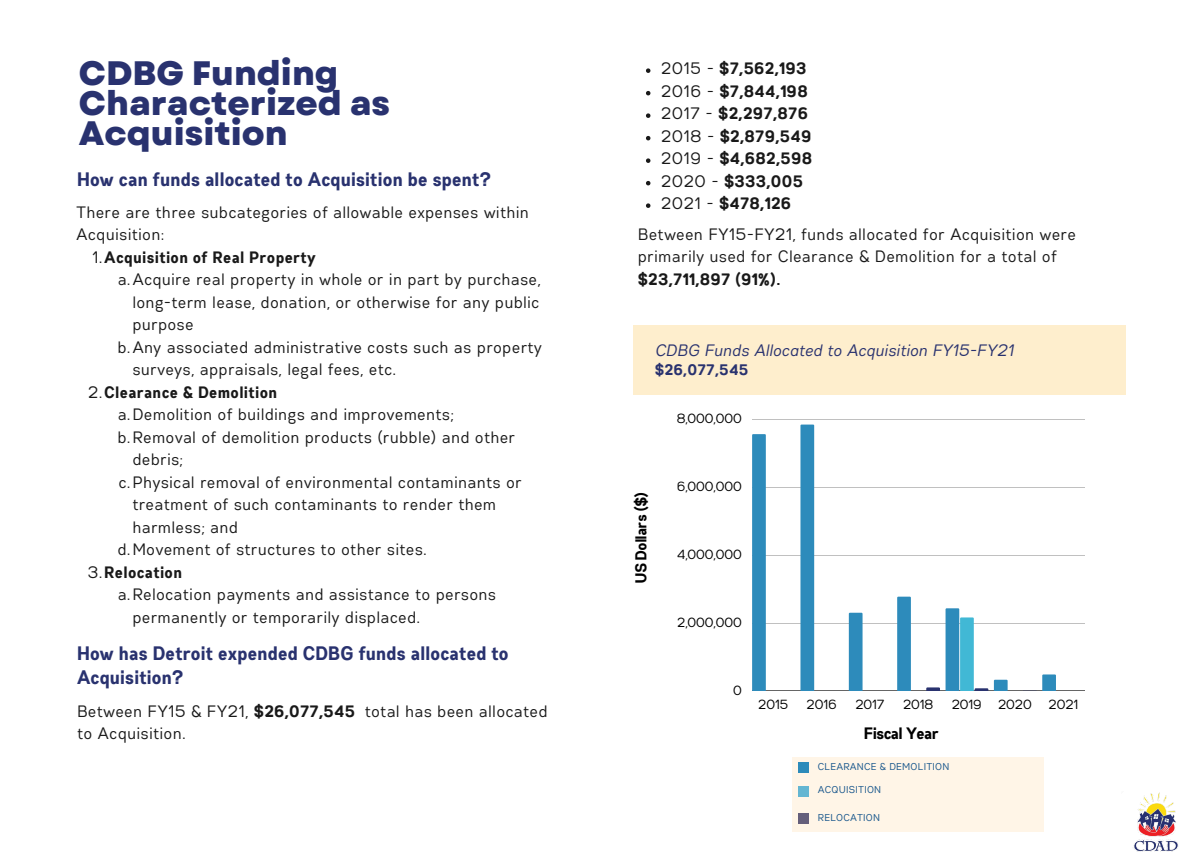
<style>
.page{position:relative;width:1188px;height:864px;background:#fff}
.page>*{position:absolute;margin:0;border:0;box-sizing:border-box;transform-origin:0 0}
.t1{font:800 33.9px/30.3px "Garet";color:#29326f}
.t2{font:700 19.5px/24.8px "Gabriel Sans Cond";letter-spacing:.03em;color:#29326f}
.t3{font:16.5px/22.5px "Gabriel Sans Cond";letter-spacing:.05em;color:#191919}
.t4{font:700 16.5px/22.5px "Gabriel Sans Cond";letter-spacing:.05em;color:#191919}
.t5{font:italic 16.5px "Gabriel Sans Cond";letter-spacing:.03em;color:#29326f}
.t6{font:700 16.5px "Gabriel Sans Cond";color:#000}
.t7{font:700 15.75px "Gabriel Sans Cond";color:#000}
.t8{font:700 15.3px "Gabriel Sans Cond";letter-spacing:.05em;color:#29326f}
.t9{font:13.2px "Gabriel Sans Cond";color:#000}
.t10{font:9.9px "Gabriel Sans Cond";letter-spacing:.05em;color:#13538a}
.s1{font-weight:400}
.s2{font-weight:700}
</style>
<div class="page">
<img style="left:1133px;top:792px;width:45px;height:60px">
<svg style="left:646px;top:68px;width:4px;height:5px"></svg>
<svg style="left:646px;top:91px;width:4px;height:4px"></svg>
<svg style="left:646px;top:113px;width:4px;height:5px"></svg>
<svg style="left:646px;top:136px;width:4px;height:4px"></svg>
<svg style="left:646px;top:158px;width:4px;height:5px"></svg>
<svg style="left:646px;top:181px;width:4px;height:4px"></svg>
<svg style="left:646px;top:203px;width:4px;height:5px"></svg>
<hr style="left:752px;top:419px;width:333px;height:1px;background:#000">
<hr style="left:752px;top:487px;width:333px;height:1px;background:#000">
<hr style="left:752px;top:555px;width:333px;height:1px;background:#000">
<hr style="left:752px;top:623px;width:333px;height:1px;background:#000">
<hr style="left:752px;top:691px;width:333px;height:1px;background:#000">
<svg style="left:752px;top:434px;width:14px;height:1px"></svg>
<svg style="left:800px;top:425px;width:14px;height:1px"></svg>
<svg style="left:849px;top:613px;width:14px;height:78px"></svg>
<svg style="left:897px;top:597px;width:14px;height:94px"></svg>
<svg style="left:994px;top:680px;width:14px;height:11px"></svg>
<svg style="left:926px;top:687px;width:14px;height:4px"></svg>
<svg style="left:946px;top:608px;width:42px;height:83px"></svg>
<svg style="left:1023px;top:674px;width:33px;height:18px"></svg>
<div style="left:634px;top:325px;width:492px;height:69px;background:#feeecd"></div>
<div style="left:793px;top:758px;width:251px;height:74px;background:#fff5e7"></div>
<div style="left:799px;top:786px;width:10px;height:10px;background:#64b6d2"></div>
<div style="left:799px;top:762px;width:10px;height:10px;background:#2d8bba"></div>
<h1 class="t1" style="left:79px;top:58px;width:313px">CDBG Funding<br>Characterized as<br>Acquisition</h1>
<p class="t2" style="left:78px;top:168px;width:415px">How can funds allocated to Acquisition be spent?</p>
<p class="t3" style="left:77px;top:202px;width:454px">There are three subcategories of allowable expenses within<br>Acquisition:</p>
<p class="t4" style="left:93px;top:247px;width:225px"><span class="s1">1.</span>Acquisition of Real Property</p>
<p class="t3" style="left:118px;top:269px;width:424px">a.Acquire real property in whole or in part by purchase,</p>
<p class="t3" style="left:133px;top:292px;width:408px">long-term lease, donation, or otherwise for any public</p>
<p class="t3" style="left:133px;top:314px;width:62px">purpose</p>
<p class="t3" style="left:118px;top:337px;width:425px">b.Any associated administrative costs such as property</p>
<p class="t3" style="left:133px;top:359px;width:265px">surveys, appraisals, legal fees, etc.</p>
<p class="t4" style="left:89px;top:382px;width:190px"><span class="s1">2.</span>Clearance &amp; Demolition</p>
<p class="t3" style="left:118px;top:404px;width:337px">a.Demolition of buildings and improvements;</p>
<p class="t3" style="left:118px;top:427px;width:399px">b.Removal of demolition products (rubble) and other</p>
<p class="t3" style="left:133px;top:449px;width:52px">debris;</p>
<p class="t3" style="left:119px;top:472px;width:404px">c.Physical removal of environmental contaminants or</p>
<p class="t3" style="left:133px;top:494px;width:365px">treatment of such contaminants to render them</p>
<p class="t3" style="left:133px;top:517px;width:107px">harmless; and</p>
<p class="t3" style="left:118px;top:539px;width:310px">d.Movement of structures to other sites.</p>
<p class="t4" style="left:88px;top:562px;width:96px"><span class="s1">3.</span>Relocation</p>
<p class="t3" style="left:118px;top:584px;width:379px">a.Relocation payments and assistance to persons</p>
<p class="t3" style="left:133px;top:607px;width:289px">permanently or temporarily displaced.</p>
<p class="t2" style="left:78px;top:642px;width:433px">How has Detroit expended CDBG funds allocated to<br>Acquisition?</p>
<p class="t3" style="left:78px;top:701px;width:471px">Between FY15 &amp; FY21, <span class="s2">$26,077,545</span> total has been allocated to Acquisition.</p>
<p class="t4" style="left:662px;top:58px;width:152px"><span class="s1">2015 -</span> $7,562,193<br><span class="s1">2016 -</span> $7,844,198<br><span class="s1">2017 -</span> $2,297,876<br><span class="s1">2018 -</span> $2,879,549<br><span class="s1">2019 -</span> $4,682,598<br><span class="s1">2020 -</span> $333,005<br><span class="s1">2021 -</span> $478,126</p>
<p class="t3" style="left:638px;top:224px;width:439px">Between FY15-FY21, funds allocated for Acquisition were primarily used for Clearance &amp; Demolition for a total of</p>
<p class="t4" style="left:638px;top:269px;width:143px">$23,711,897 (91%).</p>
<p class="t5" style="left:655px;top:342px;width:360px">CDBG Funds Allocated to Acquisition FY15-FY21</p>
<p class="t8" style="left:655px;top:362px;width:95px">$26,077,545</p>
<p class="t7" style="left:634px;top:583px;width:93px;rotate:-90deg">US Dollars ($)</p>
<p class="t9" style="left:677px;top:413px;width:67px">8,000,000</p>
<p class="t9" style="left:677px;top:481px;width:66px">6,000,000</p>
<p class="t9" style="left:678px;top:549px;width:66px">4,000,000</p>
<p class="t9" style="left:678px;top:617px;width:66px">2,000,000</p>
<p class="t9" style="left:733px;top:684px;width:10px">0</p>
<p class="t9" style="left:759px;top:699px;width:31px">2015</p>
<p class="t9" style="left:807px;top:699px;width:31px">2016</p>
<p class="t9" style="left:856px;top:699px;width:30px">2017</p>
<p class="t9" style="left:904px;top:699px;width:32px">2018</p>
<p class="t9" style="left:952px;top:699px;width:31px">2019</p>
<p class="t9" style="left:999px;top:699px;width:35px">2020</p>
<p class="t9" style="left:1049px;top:699px;width:31px">2021</p>
<p class="t6" style="left:865px;top:726px;width:76px">Fiscal Year</p>
<p class="t10" style="left:818px;top:763px;width:133px">CLEARANCE &amp; DEMOLITION</p>
<p class="t10" style="left:818px;top:786px;width:65px">ACQUISITION</p>
<p class="t10" style="left:818px;top:813px;width:63px">RELOCATION</p>
</div>
